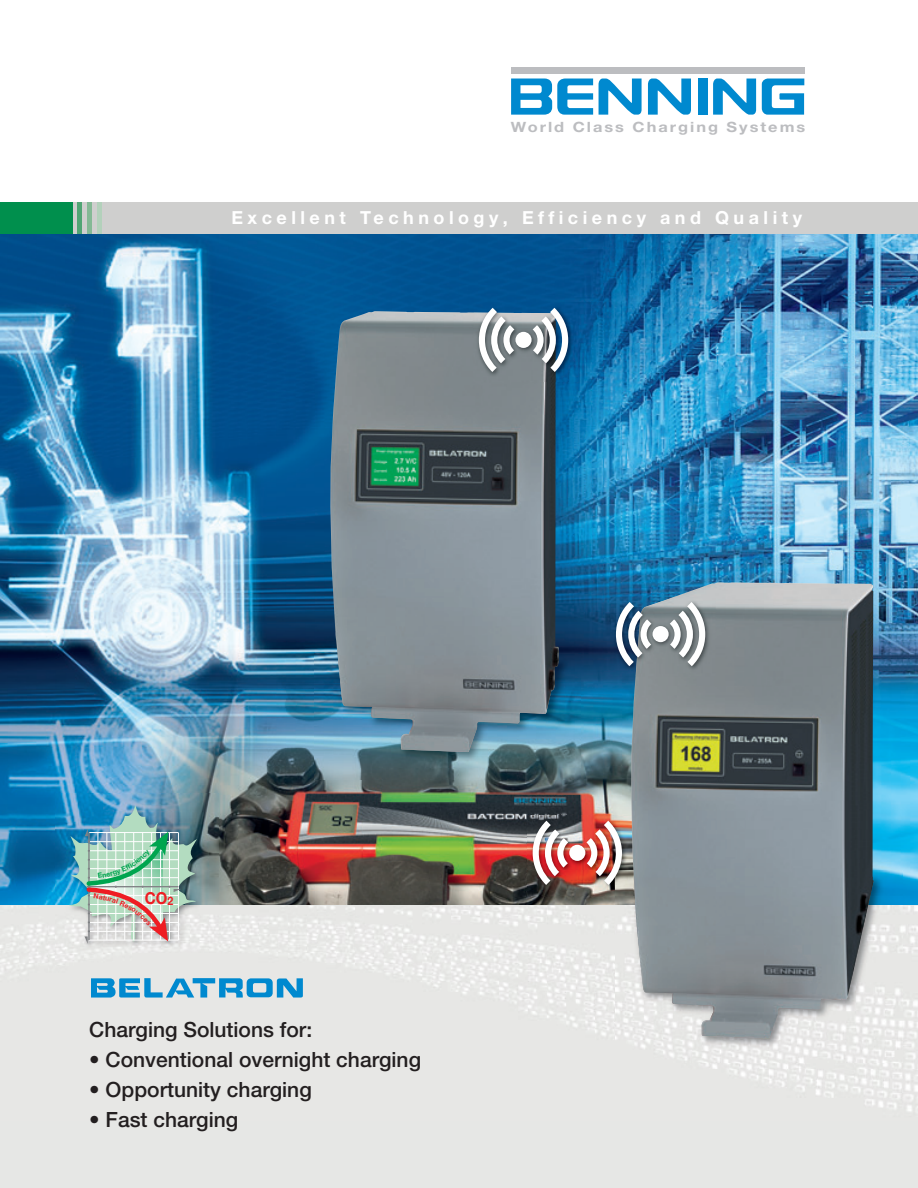
<style>
.page{position:relative;width:918px;height:1188px;background:#fff}
.page>*{position:absolute;margin:0;border:0;box-sizing:border-box;transform-origin:0 0}
.t1{font:500 21px "Helvetica Neue LT Pro";color:#231f20}
.t2{font:700 18px "Helvetica Neue LT Pro";letter-spacing:.25em;color:#fff}
.t3{font:700 16.5px "Helvetica Neue LT Pro";color:#ee1d23;scale:.9 1}
.t4{font:700 14.1px "Helvetica Neue LT Pro";letter-spacing:.12em;color:#bcbdc0;scale:1.15 1}
</style>
<div class="page">
<img style="left:0;top:234px;width:918px;height:672px">
<div style="left:0;top:906px;width:918px;height:282px;background:#e6e7e5"></div>
<img style="left:0;top:906px;width:918px;height:206px">
<div style="left:0;top:202px;width:918px;height:32px;background:#cfcfce"></div>
<div style="left:511px;top:67px;width:293px;height:6px;background:#bcbdc0"></div>
<svg style="left:599px;top:79px;width:43px;height:36px"></svg>
<div style="left:698px;top:79px;width:9px;height:36px;background:#0089cf"></div>
<svg style="left:648px;top:79px;width:43px;height:36px"></svg>
<svg style="left:713px;top:79px;width:43px;height:36px"></svg>
<svg style="left:511px;top:79px;width:82px;height:36px"></svg>
<svg style="left:762px;top:79px;width:42px;height:36px"></svg>
<div style="left:0;top:202px;width:72px;height:32px;background:#008f4d"></div>
<div style="left:97px;top:202px;width:5px;height:32px;background:#b3d1bb"></div>
<div style="left:87px;top:202px;width:5px;height:32px;background:#84b995"></div>
<div style="left:77px;top:202px;width:5px;height:32px;background:#50a574"></div>
<svg style="left:91px;top:978px;width:212px;height:20px"></svg>
<img style="left:55px;top:793px;width:164px;height:173px">
<img style="left:315px;top:653px;width:265px;height:126px">
<img style="left:616px;top:895px;width:286px;height:168px">
<img style="left:874px;top:871px;width:28px;height:24px">
<img style="left:527px;top:816px;width:104px;height:79px">
<svg style="left:533px;top:821px;width:35px;height:64px"></svg>
<img style="left:586px;top:821px;width:36px;height:64px">
<div style="left:569px;top:845px;width:16px;height:16px;background:#fff;border-radius:50%"></div>
<img style="left:631px;top:582px;width:243px;height:456px">
<img style="left:330px;top:311px;width:229px;height:441px">
<img style="left:611px;top:597px;width:25px;height:79px">
<img style="left:636px;top:597px;width:80px;height:79px">
<svg style="left:616px;top:602px;width:35px;height:64px"></svg>
<svg style="left:670px;top:602px;width:35px;height:64px"></svg>
<div style="left:653px;top:626px;width:16px;height:16px;background:#fff;border-radius:50%"></div>
<img style="left:473px;top:303px;width:105px;height:79px">
<img style="left:473px;top:313px;width:83px;height:69px">
<svg style="left:479px;top:308px;width:35px;height:64px"></svg>
<svg style="left:533px;top:308px;width:35px;height:64px"></svg>
<div style="left:515px;top:332px;width:17px;height:16px;background:#fff;border-radius:50%"></div>
<img style="left:69px;top:805px;width:128px;height:139px">
<p class="t4" style="left:511px;top:121px;width:258px">World Class Charging Systems</p>
<p class="t2" style="left:231px;top:211px;width:572px">Excellent Technology, Efficiency and Quality</p>
<p class="t3" style="left:145px;top:892px;width:33px">CO<sub>2</sub></p>
<p class="t1" style="left:89px;top:1017px;width:224px">Charging Solutions for:</p>
<p class="t1" style="left:89px;top:1047px;width:333px">• Conventional overnight charging</p>
<p class="t1" style="left:89px;top:1077px;width:224px">• Opportunity charging</p>
<p class="t1" style="left:89px;top:1107px;width:151px">• Fast charging</p>
</div>
